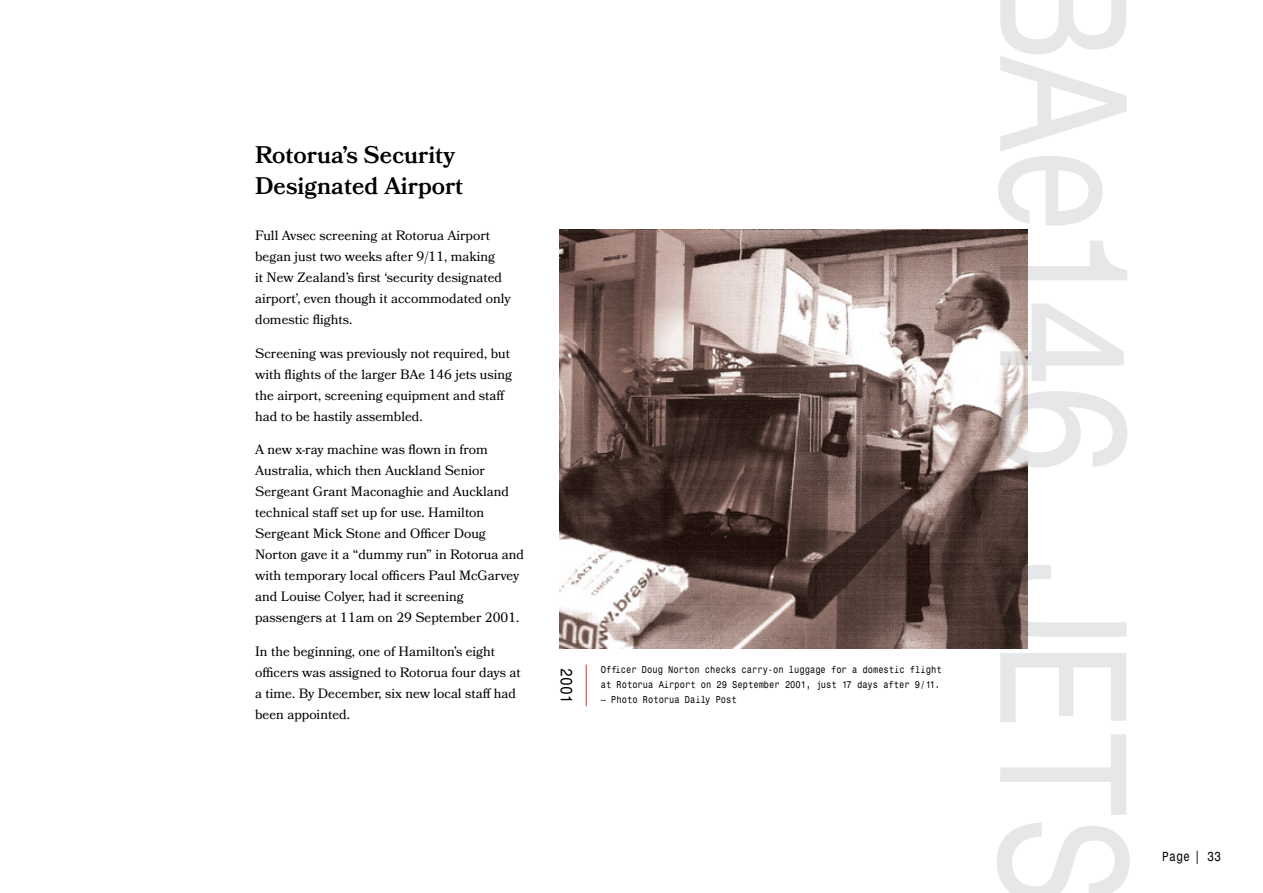
<style>
.page{position:relative;width:1263px;height:893px;background:#fff}
.page>*{position:absolute;margin:0;border:0;box-sizing:border-box;transform-origin:0 0}
.t1{font:165.15px "Monospace Typewriter";letter-spacing:-.06em;color:#e6e7e8}
.t2{font:600 24px/31.5px "Bookmania";color:#000}
.t3{font:15px "Monospace Typewriter";color:#000}
.t4{font:13.5px/21px "Bookmania";color:#000}
.t5{font:12px "Monospace Typewriter";color:#000}
.t6{font:9px/15px "Monospace Typewriter";color:#000}
</style>
<div class="page">
<img style="left:560px;top:230px;width:468px;height:419px">
<hr style="left:586px;top:664px;width:1px;height:42px;background:#e82c2e">
<h2 class="t2" style="left:255px;top:138px;width:210px">Rotorua’s Security<br>Designated Airport</h2>
<p class="t4" style="left:255px;top:225px;width:257px">Full Avsec screening at Rotorua Airport began just two weeks after 9/11, making<br>it New Zealand’s first ‘security designated airport’, even though it accommodated only domestic flights.</p>
<p class="t4" style="left:255px;top:342px;width:259px">Screening was previously not required, but with flights of the larger BAe 146 jets using the airport, screening equipment and staff had to be hastily assembled.</p>
<p class="t4" style="left:255px;top:439px;width:270px">A new x-ray machine was flown in from Australia, which then Auckland Senior Sergeant Grant Maconaghie and Auckland technical staff set up for use. Hamilton Sergeant Mick Stone and Officer Doug Norton gave it a “dummy run” in Rotorua and with temporary local officers Paul McGarvey and Louise Colyer, had it screening passengers at 11am on 29 September 2001.</p>
<p class="t4" style="left:255px;top:641px;width:267px">In the beginning, one of Hamilton’s eight officers was assigned to Rotorua four days at a time. By December, six new local staff had been appointed.</p>
<p class="t3" style="left:577px;top:668px;width:36px;rotate:90deg">2001</p>
<p class="t6" style="left:601px;top:662px;width:342px">Officer Doug Norton checks carry-on luggage for a domestic flight at Rotorua Airport on 29 September 2001, just 17 days after 9/11.</p>
<p class="t6" style="left:601px;top:692px;width:137px">– Photo Rotorua Daily Post</p>
<h1 class="t1" style="left:1173px;top:-32px;width:943px;rotate:90deg">BAe146 JETS</h1>
<p class="t5" style="left:1162px;top:848px;width:61px">Page | 33</p>
</div>
